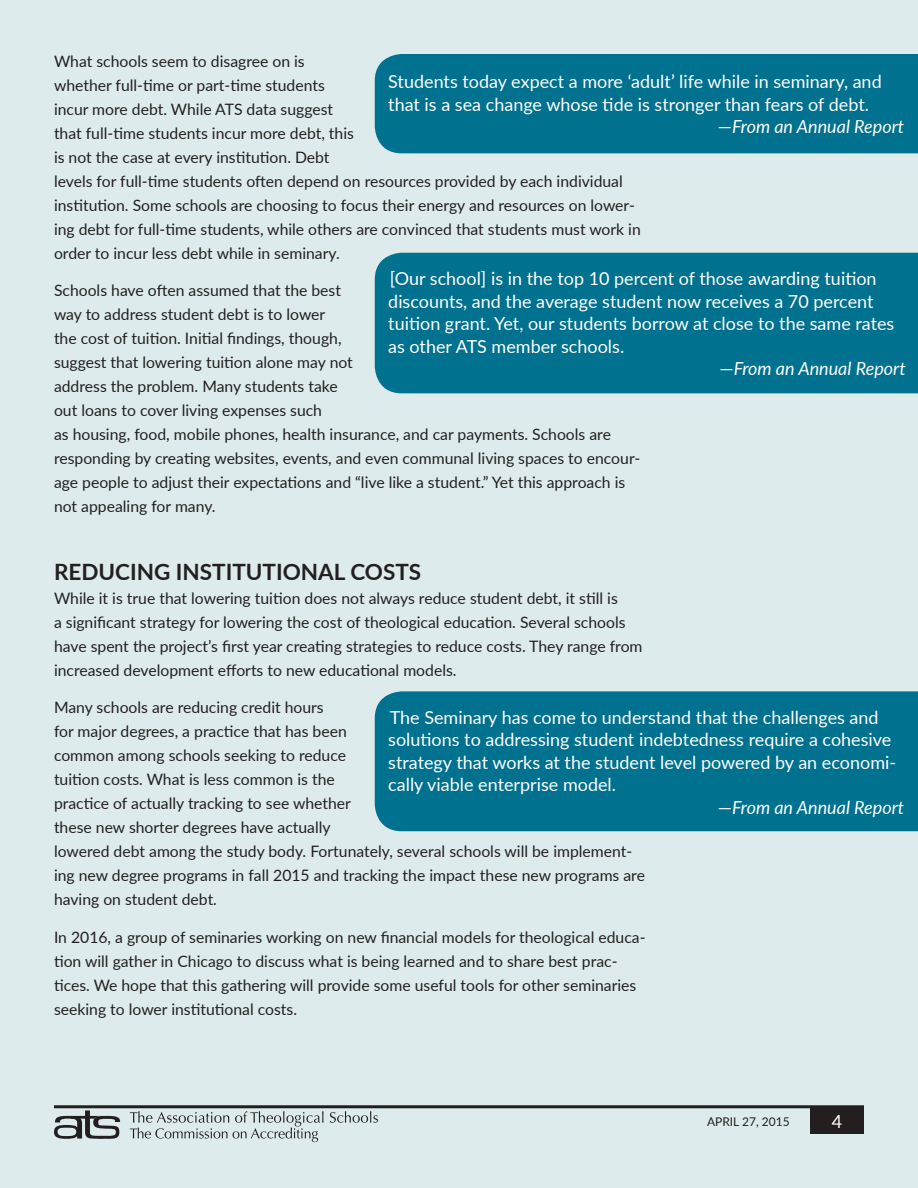
<style>
.page{position:relative;width:918px;height:1188px;background:#ddebed}
.page>*{position:absolute;margin:0;border:0;box-sizing:border-box;transform-origin:0 0}
.Subhead_1{font:700 22.5px "Lato";color:#231f20}
.Pull_Quote_in_Box{font:18px/22.5px "Lato";color:#fff}
.Pull_Quote_in_Box-2{font:italic 18px "Lato";color:#fff}
.Body_Text{font:15.75px/24px "Lato";color:#231f20}
.t1{font:12px "Lato";color:#231f20}
.s1{font-style:normal}
</style>
<div class="page">
<div style="left:810px;top:1107px;width:54px;height:27px;background:#231f20"></div>
<hr style="left:54px;top:1105px;width:810px;height:3px;background:#231f20">
<svg style="left:54px;top:1110px;width:66px;height:29px"></svg>
<svg style="left:130px;top:1111px;width:194px;height:31px"></svg>
<svg style="left:330px;top:1111px;width:48px;height:12px"></svg>
<div style="left:375px;top:54px;width:543px;height:99px;background:#00718e"></div>
<div style="left:375px;top:253px;width:543px;height:140px;background:#00718e"></div>
<div style="left:375px;top:691px;width:543px;height:140px;background:#00718e"></div>
<p class="Body_Text" style="left:54px;top:48px;width:588px">What schools seem to disagree on is<br>whether full-time or part-time students<br>incur more debt. While ATS data suggest<br>that full-time students incur more debt, this<br>is not the case at every institution. Debt<br>levels for full-time students often depend on resources provided by each individual institution. Some schools are choosing to focus their energy and resources on lower&shy;ing debt for full-time students, while others are convinced that students must work in order to incur less debt while in seminary.</p>
<p class="Body_Text" style="left:54px;top:278px;width:588px">Schools have often assumed that the best<br>way to address student debt is to lower<br>the cost of tuition. Initial findings, though,<br>suggest that lowering tuition alone may not<br>address the problem. Many students take<br>out loans to cover living expenses such<br>as housing, food, mobile phones, health insurance, and car payments. Schools are responding by creating websites, events, and even communal living spaces to encour&shy;age people to adjust their expectations and “live like a student.” Yet this approach is not appealing for many.</p>
<p class="Pull_Quote_in_Box" style="left:388px;top:70px;width:495px">Students today expect a more ‘adult’ life while in seminary, and that is a sea change whose tide is stronger than fears of debt.</p>
<p class="Pull_Quote_in_Box-2" style="left:718px;top:114px;width:188px"><span class="s1">—</span>From an Annual Report</p>
<p class="Pull_Quote_in_Box" style="left:388px;top:267px;width:508px">[Our school] is in the top 10 percent of those awarding tuition discounts, and the average student now receives a 70 percent tuition grant. Yet, our students borrow at close to the same rates as other ATS member schools.</p>
<p class="Pull_Quote_in_Box-2" style="left:719px;top:356px;width:188px"><span class="s1">—</span>From an Annual Report</p>
<p class="Subhead_1" style="left:54px;top:555px;width:369px">REDUCING INSTITUTIONAL COSTS</p>
<p class="Body_Text" style="left:54px;top:585px;width:590px">While it is true that lowering tuition does not always reduce student debt, it still is<br>a significant strategy for lowering the cost of theological education. Several schools have spent the project’s first year creating strategies to reduce costs. They range from increased development efforts to new educational models.</p>
<p class="Body_Text" style="left:54px;top:695px;width:593px">Many schools are reducing credit hours<br>for major degrees, a practice that has been<br>common among schools seeking to reduce<br>tuition costs. What is less common is the<br>practice of actually tracking to see whether<br>these new shorter degrees have actually<br>lowered debt among the study body. Fortunately, several schools will be implement&shy;ing new degree programs in fall 2015 and tracking the impact these new programs are having on student debt.</p>
<p class="Body_Text" style="left:54px;top:924px;width:593px">In 2016, a group of seminaries working on new financial models for theological educa&shy;tion will gather in Chicago to discuss what is being learned and to share best prac&shy;tices. We hope that this gathering will provide some useful tools for other seminaries seeking to lower institutional costs.</p>
<p class="Pull_Quote_in_Box" style="left:388px;top:705px;width:509px">The Seminary has come to understand that the challenges and solutions to addressing student indebtedness require a cohesive strategy that works at the student level powered by an economi&shy;cally viable enterprise model.</p>
<p class="Pull_Quote_in_Box-2" style="left:718px;top:794px;width:188px"><span class="s1">—</span>From an Annual Report</p>
<p class="t1" style="left:707px;top:1113px;width:84px">APRIL 27, 2015</p>
<p class="Pull_Quote_in_Box" style="left:832px;top:1109px;width:12px">4</p>
</div>
